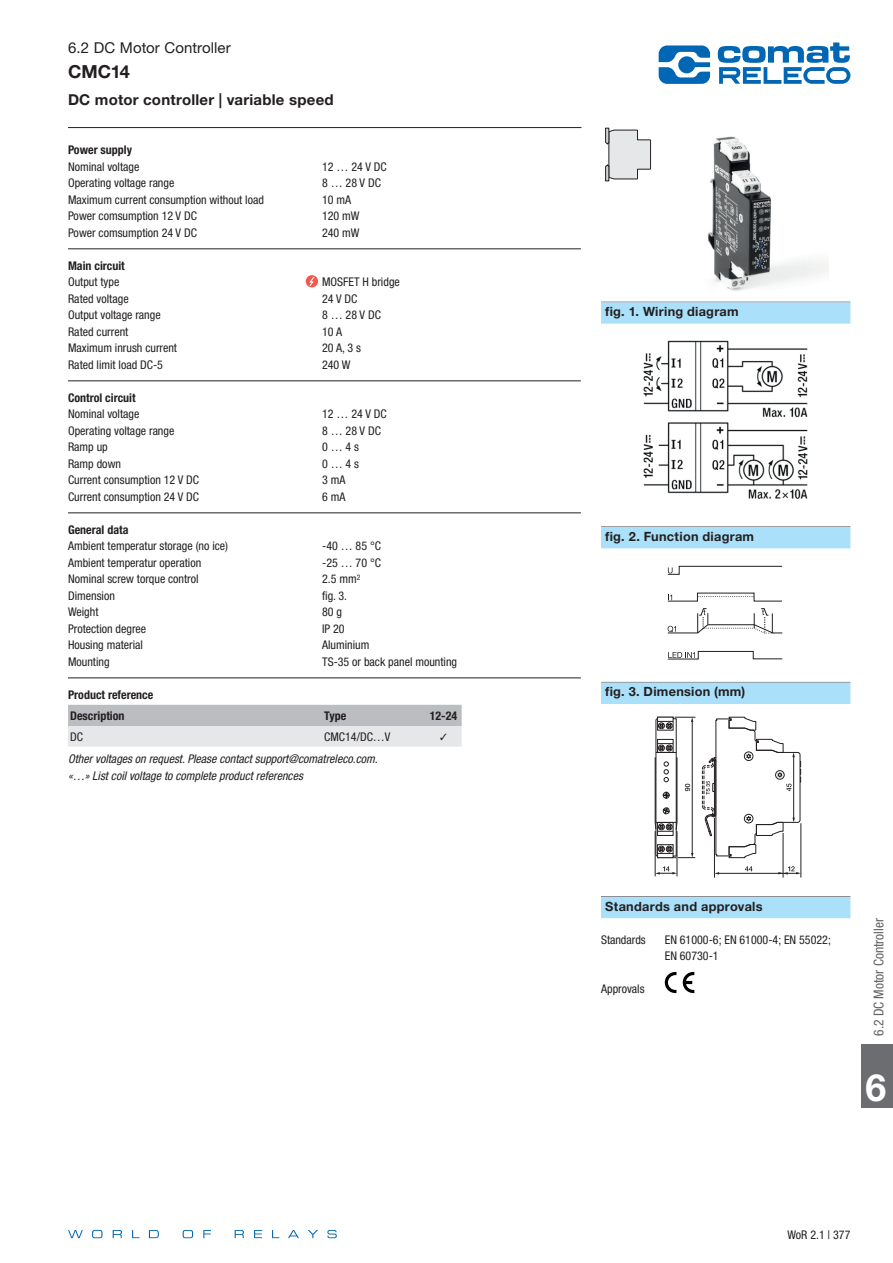
<style>
.page{position:relative;width:893px;height:1263px;background:#fff}
.page>*{position:absolute;margin:0;border:0;box-sizing:border-box;transform-origin:0 0}
.t1{font:700 37.5px "Helvetica Neue LT Std";color:#fff}
.t2{font:700 18px "Helvetica Neue LT Std";letter-spacing:-.01em;color:#231f20}
.t3{font:700 15px "Helvetica Neue LT Std";letter-spacing:.015em;color:#231f20}
.t4{font:15px "Helvetica Neue LT Std";letter-spacing:.005em;color:#231f20}
.t5{font:condensed 13.5px "Helvetica Neue LT Std";color:#636366}
.t6{font:700 12.75px "Helvetica Neue LT Std";letter-spacing:.02em;color:#231f20}
.t7{font:condensed 12px/16.5px "Helvetica Neue LT Std";color:#231f20}
.t8{font:italic condensed 12px/16.5px "Helvetica Neue LT Std";color:#231f20}
.t9{font:700 condensed 12px/20.9px "Helvetica Neue LT Std";color:#231f20}
</style>
<div class="page">
<svg style="left:254px;top:1230px;width:8px;height:8px"></svg>
<svg style="left:235px;top:1230px;width:9px;height:8px"></svg>
<svg style="left:327px;top:1230px;width:10px;height:8px"></svg>
<svg style="left:308px;top:1230px;width:10px;height:8px"></svg>
<svg style="left:272px;top:1230px;width:7px;height:8px"></svg>
<svg style="left:288px;top:1230px;width:11px;height:8px"></svg>
<svg style="left:113px;top:1230px;width:9px;height:8px"></svg>
<svg style="left:92px;top:1230px;width:10px;height:8px"></svg>
<svg style="left:68px;top:1230px;width:15px;height:8px"></svg>
<svg style="left:203px;top:1230px;width:8px;height:8px"></svg>
<svg style="left:132px;top:1230px;width:7px;height:8px"></svg>
<svg style="left:183px;top:1230px;width:10px;height:8px"></svg>
<svg style="left:149px;top:1230px;width:10px;height:8px"></svg>
<svg style="left:659px;top:45px;width:51px;height:39px"></svg>
<svg style="left:718px;top:43px;width:132px;height:41px"></svg>
<div style="left:861px;top:1044px;width:32px;height:64px;background:#6c6d70"></div>
<hr style="left:68px;top:249px;width:513px;height:1px;background:#231f20">
<hr style="left:68px;top:381px;width:513px;height:1px;background:#231f20">
<hr style="left:68px;top:513px;width:513px;height:1px;background:#231f20">
<hr style="left:68px;top:678px;width:513px;height:1px;background:#231f20">
<hr style="left:68px;top:127px;width:513px;height:1px;background:#231f20">
<div style="left:601px;top:302px;width:249px;height:22px;background:#aae0f9"></div>
<hr style="left:601px;top:526px;width:249px;height:1px;background:#808285">
<div style="left:601px;top:527px;width:249px;height:21px;background:#aae0f9"></div>
<hr style="left:601px;top:682px;width:249px;height:1px;background:#808285">
<div style="left:601px;top:683px;width:249px;height:21px;background:#aae0f9"></div>
<hr style="left:601px;top:896px;width:249px;height:1px;background:#808285">
<div style="left:601px;top:897px;width:249px;height:21px;background:#aae0f9"></div>
<img style="left:707px;top:136px;width:121px;height:155px">
<img style="left:643px;top:340px;width:165px;height:159px">
<svg style="left:668px;top:566px;width:114px;height:9px"></svg>
<svg style="left:668px;top:592px;width:114px;height:10px"></svg>
<svg style="left:668px;top:608px;width:114px;height:26px"></svg>
<svg style="left:668px;top:651px;width:114px;height:8px"></svg>
<hr style="left:655px;top:831px;width:1px;height:45px;background:#231f20">
<hr style="left:677px;top:831px;width:1px;height:45px;background:#231f20">
<hr style="left:714px;top:818px;width:1px;height:59px;background:#231f20">
<hr style="left:801px;top:823px;width:1px;height:54px;background:#231f20">
<hr style="left:783px;top:833px;width:1px;height:44px;background:#231f20">
<svg style="left:655px;top:866px;width:22px;height:8px"></svg>
<hr style="left:718px;top:873px;width:79px;height:1px;background:#231f20">
<svg style="left:745px;top:866px;width:7px;height:5px"></svg>
<svg style="left:778px;top:866px;width:23px;height:8px"></svg>
<svg style="left:702px;top:716px;width:99px;height:142px"></svg>
<svg style="left:655px;top:716px;width:40px;height:142px"></svg>
<svg style="left:683px;top:972px;width:11px;height:21px"></svg>
<svg style="left:665px;top:972px;width:11px;height:21px"></svg>
<svg style="left:605px;top:128px;width:46px;height:53px"></svg>
<div style="left:306px;top:275px;width:12px;height:12px;background:#f0594d;border-radius:50%"></div>
<svg style="left:309px;top:276px;width:6px;height:11px"></svg>
<svg style="left:68px;top:705px;width:394px;height:42px;background:#d1d2d4"></svg>
<p class="t4" style="left:68px;top:39px;width:164px">6.2 DC Motor Controller</p>
<h2 class="t2" style="left:68px;top:61px;width:63px">CMC14</h2>
<p class="t3" style="left:68px;top:90px;width:267px">DC motor controller | variable speed</p>
<p class="t9" style="left:68px;top:139px;width:66px">Power supply</p>
<p class="t7" style="left:68px;top:158px;width:197px">Nominal voltage<br>Operating voltage range<br>Maximum current consumption without load<br>Power comsumption 12 V DC<br>Power comsumption 24 V DC</p>
<p class="t9" style="left:68px;top:255px;width:58px">Main circuit</p>
<p class="t7" style="left:68px;top:274px;width:111px">Output type<br>Rated voltage<br>Output voltage range<br>Rated current<br>Maximum inrush current<br>Rated limit load DC-5</p>
<p class="t9" style="left:68px;top:387px;width:69px">Control circuit</p>
<p class="t7" style="left:68px;top:406px;width:133px">Nominal voltage<br>Operating voltage range<br>Ramp up<br>Ramp down<br>Current consumption 12 V DC<br>Current consumption 24 V DC</p>
<p class="t9" style="left:68px;top:519px;width:62px">General data</p>
<p class="t7" style="left:68px;top:538px;width:162px">Ambient temperatur storage (no ice)<br>Ambient temperatur operation<br>Nominal screw torque control<br>Dimension<br>Weight<br>Protection degree<br>Housing material<br>Mounting</p>
<p class="t9" style="left:68px;top:684px;width:87px">Product reference<br>Description</p>
<p class="t7" style="left:322px;top:158px;width:66px">12 … 24 V DC<br>8 … 28 V DC<br>10 mA<br>120 mW<br>240 mW</p>
<p class="t7" style="left:322px;top:274px;width:79px">MOSFET H bridge<br>24 V DC<br>8 … 28 V DC<br>10 A<br>20 A, 3 s<br>240 W</p>
<p class="t7" style="left:322px;top:406px;width:66px">12 … 24 V DC<br>8 … 28 V DC<br>0 … 4 s<br>0 … 4 s<br>3 mA<br>6 mA</p>
<p class="t7" style="left:322px;top:538px;width:137px">-40 … 85 °C<br>-25 … 70 °C<br>2.5 mm<sup>2<br></sup>fig. 3.<br>80 g<br>IP 20<br>Aluminium<br>TS-35 or back panel mounting</p>
<p class="t9" style="left:324px;top:705px;width:23px">Type</p>
<p class="t9" style="left:430px;top:705px;width:29px">12-24</p>
<p class="t7" style="left:70px;top:728px;width:14px">DC</p>
<p class="t7" style="left:324px;top:728px;width:68px">CMC14/DC…V</p>
<p class="t8" style="left:68px;top:751px;width:311px">Other voltages on request. Please contact support@comatreleco.com. «…» List coil voltage to complete product references</p>
<p class="t6" style="left:605px;top:304px;width:135px">fig. 1. Wiring diagram</p>
<p class="t6" style="left:605px;top:528px;width:150px">fig. 2. Function diagram</p>
<p class="t6" style="left:605px;top:684px;width:142px">fig. 3. Dimension (mm)</p>
<p class="t6" style="left:605px;top:898px;width:159px">Standards and approvals</p>
<p class="t7" style="left:601px;top:931px;width:46px">Standards</p>
<p class="t7" style="left:665px;top:931px;width:168px">EN 61000-6; EN 61000-4; EN 55022;<br>EN 60730-1</p>
<p class="t7" style="left:601px;top:980px;width:45px">Approvals</p>
<p class="t5" style="left:871px;top:1036px;width:119px;rotate:-90deg">6.2 DC Motor Controller</p>
<h1 class="t1" style="left:865px;top:1065px;width:22px">6</h1>
<p class="t7" style="left:787px;top:1226px;width:64px">WoR 2.1 | 377</p>
</div>
